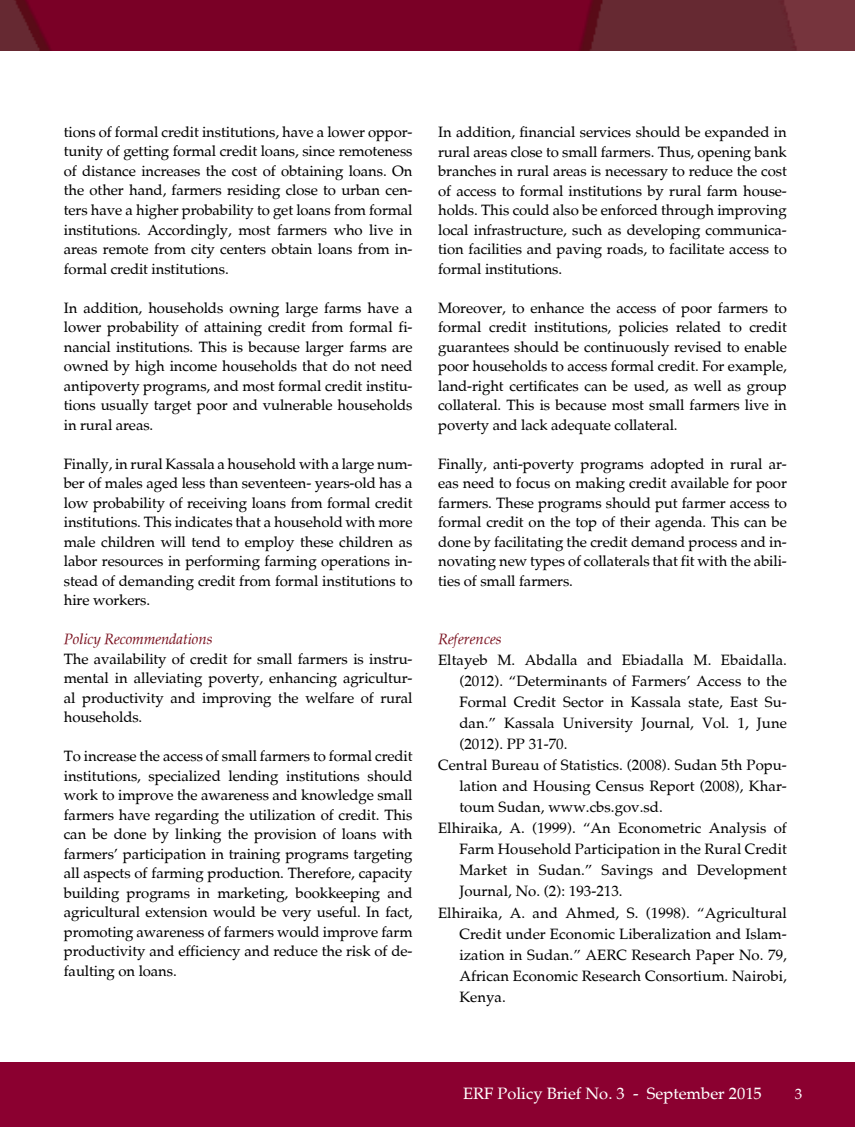
<style>
.page{position:relative;width:855px;height:1127px;background:#fff}
.page>*{position:absolute;margin:0;border:0;box-sizing:border-box;transform-origin:0 0}
.t1{font:16.5px "Palatia";color:#fff}
.t2{font:15px/19.5px "Palatia";color:#000;text-align:justify}
.t3{font:italic 15px "Palatia";letter-spacing:-.01em;color:#7b1220}
.t4{font:15px "Palatia";color:#fff}
</style>
<div class="page">
<img style="left:0;top:0;width:855px;height:50px">
<div style="left:0;top:1062px;width:855px;height:65px;background:#8b0030"></div>
<p class="t2" style="left:64px;top:122px;width:350px">tions of formal credit institutions, have a lower oppor&shy;tunity of getting formal credit loans, since remoteness of distance increases the cost of obtaining loans. On the other hand, farmers residing close to urban cen&shy;ters have a higher probability to get loans from formal institutions. Accordingly, most farmers who live in areas remote from city centers obtain loans from in&shy;formal credit institutions.</p>
<p class="t2" style="left:64px;top:298px;width:350px">In addition, households owning large farms have a lower probability of attaining credit from formal fi&shy;nancial institutions. This is because larger farms are owned by high income households that do not need antipoverty programs, and most formal credit institu&shy;tions usually target poor and vulnerable households in rural areas.</p>
<p class="t2" style="left:64px;top:454px;width:350px">Finally, in rural Kassala a household with a large num&shy;ber of males aged less than seventeen- years-old has a low probability of receiving loans from formal credit institutions. This indicates that a household with more male children will tend to employ these children as labor resources in performing farming operations in&shy;stead of demanding credit from formal institutions to hire workers.</p>
<p class="t3" style="left:64px;top:630px;width:150px">Policy Recommendations</p>
<p class="t2" style="left:64px;top:649px;width:350px">The availability of credit for small farmers is instru&shy;mental in alleviating poverty, enhancing agricultur&shy;al productivity and improving the welfare of rural households.</p>
<p class="t2" style="left:64px;top:746px;width:350px">To increase the access of small farmers to formal credit institutions, specialized lending institutions should work to improve the awareness and knowledge small farmers have regarding the utilization of credit. This can be done by linking the provision of loans with farmers’ participation in training programs targeting all aspects of farming production. Therefore, capacity building programs in marketing, bookkeeping and agricultural extension would be very useful. In fact, promoting awareness of farmers would improve farm productivity and efficiency and reduce the risk of de&shy;faulting on loans.</p>
<p class="t2" style="left:438px;top:123px;width:350px">In addition, financial services should be expanded in rural areas close to small farmers. Thus, opening bank branches in rural areas is necessary to reduce the cost of access to formal institutions by rural farm house&shy;holds. This could also be enforced through improving local infrastructure, such as developing communica&shy;tion facilities and paving roads, to facilitate access to formal institutions.</p>
<p class="t2" style="left:438px;top:298px;width:350px">Moreover, to enhance the access of poor farmers to formal credit institutions, policies related to credit guarantees should be continuously revised to enable poor households to access formal credit. For example, land-right certificates can be used, as well as group collateral. This is because most small farmers live in poverty and lack adequate collateral.</p>
<p class="t2" style="left:438px;top:454px;width:350px">Finally, anti-poverty programs adopted in rural ar&shy;eas need to focus on making credit available for poor farmers. These programs should put farmer access to formal credit on the top of their agenda. This can be done by facilitating the credit demand process and in&shy;novating new types of collaterals that fit with the abili&shy;ties of small farmers.</p>
<p class="t3" style="left:438px;top:630px;width:65px">References</p>
<p class="t2" style="left:438px;top:651px;width:350px">Eltayeb M. Abdalla and Ebiadalla M. Ebaidalla.</p>
<p class="t2" style="left:459px;top:672px;width:329px">(2012). “Determinants of Farmers’ Access to the</p>
<p class="t2" style="left:459px;top:693px;width:329px">Formal Credit Sector in Kassala state, East Su-</p>
<p class="t2" style="left:459px;top:714px;width:329px">dan.” Kassala University Journal, Vol. 1, June</p>
<p class="t2" style="left:459px;top:735px;width:110px">(2012). PP 31-70.</p>
<p class="t2" style="left:438px;top:756px;width:350px">Central Bureau of Statistics. (2008). Sudan 5th Popu-</p>
<p class="t2" style="left:459px;top:777px;width:329px">lation and Housing Census Report (2008), Khar-</p>
<p class="t2" style="left:459px;top:798px;width:205px">toum Sudan, www.cbs.gov.sd.</p>
<p class="t2" style="left:438px;top:819px;width:350px">Elhiraika, A. (1999). “An Econometric Analysis of</p>
<p class="t2" style="left:459px;top:840px;width:329px">Farm Household Participation in the Rural Credit</p>
<p class="t2" style="left:459px;top:861px;width:329px">Market in Sudan.” Savings and Development</p>
<p class="t2" style="left:459px;top:882px;width:165px">Journal, No. (2): 193-213.</p>
<p class="t2" style="left:438px;top:903px;width:350px">Elhiraika, A. and Ahmed, S. (1998). “Agricultural</p>
<p class="t2" style="left:459px;top:924px;width:329px">Credit under Economic Liberalization and Islam-</p>
<p class="t2" style="left:459px;top:945px;width:329px">ization in Sudan.” AERC Research Paper No. 79,</p>
<p class="t2" style="left:459px;top:966px;width:329px">African Economic Research Consortium. Nairobi,</p>
<p class="t2" style="left:459px;top:987px;width:48px">Kenya.</p>
<p class="t1" style="left:463px;top:1083px;width:300px">ERF Policy Brief No. 3 - September 2015</p>
<p class="t4" style="left:794px;top:1085px;width:9px">3</p>
</div>
